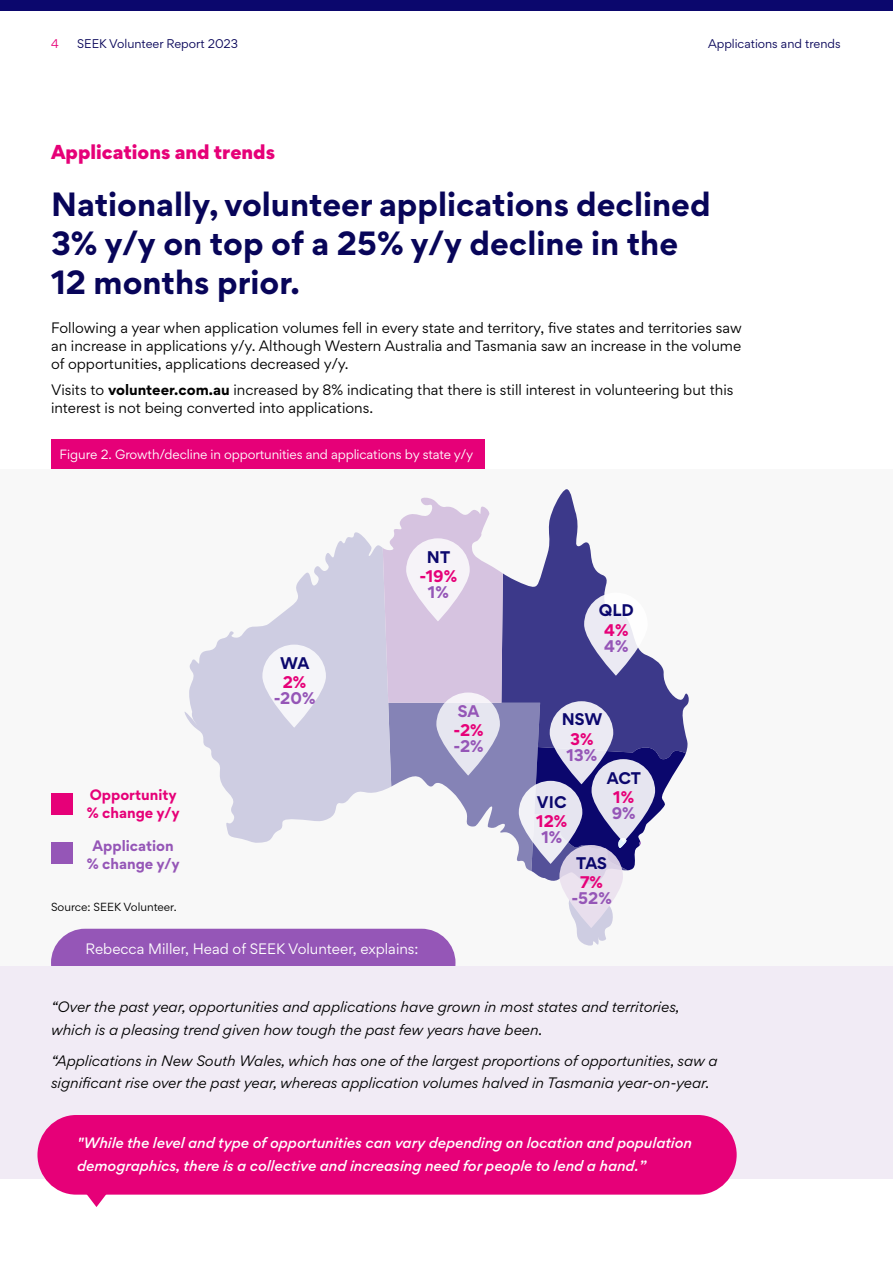
<style>
.page{position:relative;width:893px;height:1263px;background:#fff}
.page>*{position:absolute;margin:0;border:0;box-sizing:border-box;transform-origin:0 0}
.t1{font:700 30px/39px "SEEK Sans";color:#080559}
.t2{font:900 18px "SEEK Sans";color:#e60078}
.t3{font:700 15px "SEEK Sans";color:#9556b7}
.t4{font:700 15px "SEEK Sans";color:#e60078}
.t5{font:700 15px "SEEK Sans";letter-spacing:-.005em;color:#0b076d}
.t6{font:13.5px/18px "SEEK Sans";color:#000;text-align:justify}
.t7{font:italic 13.5px/22.5px "SEEK Sans";color:#000}
.t8{font:italic 500 13.5px/22.5px "SEEK Sans";color:#fff}
.t9{font:13.5px "SEEK Sans";color:#fff}
.t10{font:700 13.5px/18px "SEEK Sans";color:#e60078}
.t11{font:700 13.5px/18px "SEEK Sans";color:#9556b7;text-align:center}
.t12{font:12px "SEEK Sans";letter-spacing:-.01em;color:#fff}
.t13{font:11.25px "SEEK Sans";color:#080559}
.t14{font:11.25px "SEEK Sans";color:#e60078}
.t15{font:10.5px "SEEK Sans";color:#000}
.s1{font-weight:700}
</style>
<div class="page">
<div style="left:0;top:469px;width:893px;height:497px;background:#f8f8f8"></div>
<div style="left:51px;top:929px;width:404px;height:68px;background:#9556b7;border-radius:34px"></div>
<div style="left:0;top:966px;width:893px;height:212px;background:#f1ebf5"></div>
<div style="left:51px;top:439px;width:434px;height:30px;background:#e60078"></div>
<div style="left:37px;top:1115px;width:700px;height:79px;background:#e60078;border-radius:39px"></div>
<svg style="left:86px;top:1194px;width:21px;height:13px"></svg>
<svg style="left:576px;top:920px;width:37px;height:26px"></svg>
<svg style="left:184px;top:532px;width:199px;height:311px;fill:#cecde2"></svg>
<svg style="left:383px;top:497px;width:303px;height:384px"></svg>
<svg style="left:550px;top:701px;width:63px;height:83px;fill:#ebeaf3"></svg>
<svg style="left:592px;top:759px;width:63px;height:83px;fill:#e6e5f0"></svg>
<svg style="left:262px;top:645px;width:64px;height:83px"></svg>
<svg style="left:436px;top:692px;width:64px;height:84px;fill:#e6e6f0"></svg>
<svg style="left:406px;top:538px;width:64px;height:83px"></svg>
<svg style="left:584px;top:593px;width:64px;height:83px;fill:#ebeaf3"></svg>
<svg style="left:559px;top:845px;width:64px;height:83px;fill:#e8deed"></svg>
<svg style="left:519px;top:781px;width:63px;height:83px;fill:#e6e5f0"></svg>
<div style="left:52px;top:794px;width:21px;height:21px;background:#e60078"></div>
<div style="left:52px;top:843px;width:21px;height:21px;background:#9556b7"></div>
<div style="left:0;top:0;width:893px;height:10px;background:#0b076d"></div>
<p class="t14" style="left:51px;top:36px;width:9px">4</p>
<p class="t13" style="left:77px;top:36px;width:162px">SEEK Volunteer Report 2023</p>
<p class="t13" style="left:708px;top:36px;width:134px">Applications and trends</p>
<h2 class="t2" style="left:51px;top:137px;width:226px">Applications and trends</h2>
<h1 class="t1" style="left:51px;top:184px;width:661px">Nationally, volunteer applications declined<br>3% y/y on top of a 25% y/y decline in the<br>12 months prior.</h1>
<p class="t6" style="left:51px;top:318px;width:692px">Following a year when application volumes fell in every state and territory, five states and territories saw an increase in applications y/y. Although Western Australia and Tasmania saw an increase in the volume of opportunities, applications decreased y/y.</p>
<p class="t6" style="left:51px;top:381px;width:684px">Visits to <span class="s1">volunteer.com.au</span> increased by 8% indicating that there is still interest in volunteering but this interest is not being converted into applications.</p>
<p class="t12" style="left:60px;top:446px;width:415px">Figure 2. Growth/decline in opportunities and applications by state y/y</p>
<p class="t5" style="left:427px;top:545px;width:25px">NT</p>
<p class="t10" style="left:87px;top:785px;width:94px">Opportunity % change y/y</p>
<p class="t11" style="left:87px;top:836px;width:94px">Application % change y/y</p>
<p class="t15" style="left:51px;top:899px;width:127px">Source: SEEK Volunteer.</p>
<p class="t5" style="left:280px;top:651px;width:31px">WA</p>
<p class="t4" style="left:283px;top:670px;width:25px">2%</p>
<p class="t3" style="left:274px;top:686px;width:43px">-20%</p>
<p class="t4" style="left:419px;top:564px;width:39px">-19%</p>
<p class="t3" style="left:428px;top:580px;width:22px">1%</p>
<p class="t3" style="left:458px;top:699px;width:23px">SA</p>
<p class="t4" style="left:453px;top:718px;width:32px">-2%</p>
<p class="t3" style="left:453px;top:734px;width:32px">-2%</p>
<p class="t9" style="left:86px;top:938px;width:335px">Rebecca Miller, Head of SEEK Volunteer, explains:</p>
<p class="t5" style="left:599px;top:598px;width:36px">QLD</p>
<p class="t4" style="left:604px;top:618px;width:26px">4%</p>
<p class="t3" style="left:604px;top:634px;width:26px">4%</p>
<p class="t5" style="left:562px;top:707px;width:42px">NSW</p>
<p class="t4" style="left:570px;top:727px;width:25px">3%</p>
<p class="t3" style="left:566px;top:743px;width:32px">13%</p>
<p class="t5" style="left:537px;top:790px;width:31px">VIC</p>
<p class="t4" style="left:536px;top:809px;width:33px">12%</p>
<p class="t3" style="left:541px;top:825px;width:22px">1%</p>
<p class="t5" style="left:607px;top:766px;width:36px">ACT</p>
<p class="t4" style="left:613px;top:785px;width:22px">1%</p>
<p class="t3" style="left:612px;top:801px;width:25px">9%</p>
<p class="t5" style="left:576px;top:851px;width:32px">TAS</p>
<p class="t4" style="left:580px;top:871px;width:24px">7%</p>
<p class="t3" style="left:571px;top:887px;width:42px">-52%</p>
<p class="t7" style="left:51px;top:995px;width:630px">“Over the past year, opportunities and applications have grown in most states and territories, which is a pleasing trend given how tough the past few years have been.</p>
<p class="t7" style="left:51px;top:1049px;width:668px">“Applications in New South Wales, which has one of the largest proportions of opportunities, saw a significant rise over the past year, whereas application volumes halved in Tasmania year-on-year.</p>
<p class="t8" style="left:77px;top:1132px;width:616px">"While the level and type of opportunities can vary depending on location and population demographics, there is a collective and increasing need for people to lend a hand.”</p>
</div>
